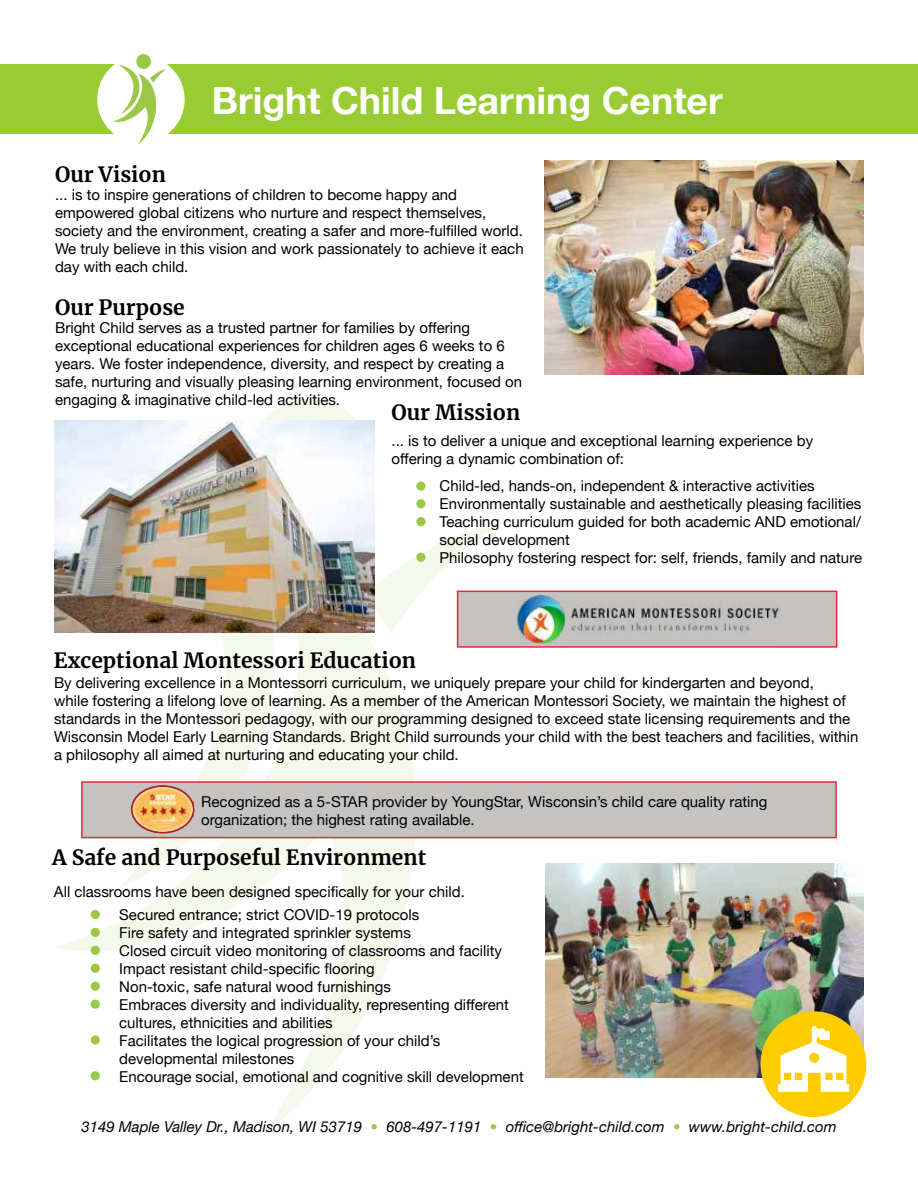
<style>
.page{position:relative;width:918px;height:1188px;background:#fff}
.page>*{position:absolute;margin:0;border:0;box-sizing:border-box;transform-origin:0 0}
.t1{font:700 37.5px "Helvetica Neue";color:#fff}
.t2{font:700 21px "Merriweather";color:#000}
.t3{font:15px/18px "Helvetica Neue";color:#000}
.t4{font:italic 15px "Helvetica Neue";color:#000}
.s1{color:#9bc845}
</style>
<div class="page">
<div style="left:249px;top:399px;width:122px;height:122px;background:#f5f9ec;border-radius:50%"></div>
<svg style="left:374px;top:525px;width:124px;height:108px"></svg>
<svg style="left:54px;top:558px;width:361px;height:576px"></svg>
<svg style="left:97px;top:632px;width:183px;height:261px"></svg>
<div style="left:81px;top:781px;width:756px;height:57px;background:#c4c3c2;border:2px solid #e32a36"></div>
<div style="left:0;top:65px;width:918px;height:69px;background:#9c3"></div>
<div style="left:97px;top:56px;width:88px;height:87px;background:#fff;border-radius:50%"></div>
<div style="left:136px;top:54px;width:15px;height:15px;background:#9bc846;border-radius:50%"></div>
<svg style="left:113px;top:65px;width:53px;height:80px"></svg>
<img style="left:54px;top:420px;width:320px;height:212px">
<img style="left:545px;top:161px;width:319px;height:214px">
<img style="left:546px;top:863px;width:318px;height:214px">
<div style="left:91px;top:928px;width:9px;height:9px;background:#9bc845;border-radius:50%"></div>
<div style="left:91px;top:946px;width:9px;height:9px;background:#9bc845;border-radius:50%"></div>
<div style="left:91px;top:964px;width:9px;height:9px;background:#9bc845;border-radius:50%"></div>
<div style="left:91px;top:1000px;width:9px;height:9px;background:#9bc845;border-radius:50%"></div>
<div style="left:91px;top:982px;width:9px;height:9px;background:#9bc845;border-radius:50%"></div>
<div style="left:91px;top:1035px;width:9px;height:10px;background:#9bc845;border-radius:50%"></div>
<div style="left:91px;top:1071px;width:9px;height:9px;background:#9bc845;border-radius:50%"></div>
<div style="left:91px;top:910px;width:9px;height:9px;background:#9bc845;border-radius:50%"></div>
<svg style="left:416px;top:481px;width:10px;height:10px"></svg>
<div style="left:416px;top:499px;width:10px;height:9px;background:#9bc845;border-radius:50%"></div>
<div style="left:416px;top:517px;width:10px;height:9px;background:#9bc845;border-radius:50%"></div>
<div style="left:416px;top:553px;width:10px;height:9px;background:#9bc845;border-radius:50%"></div>
<div style="left:761px;top:1011px;width:105px;height:106px;background:#fc0;border-radius:50%"></div>
<svg style="left:778px;top:1026px;width:71px;height:66px"></svg>
<img style="left:132px;top:786px;width:62px;height:47px">
<div style="left:131px;top:785px;width:63px;height:48px;border:1px solid #b31f17;border-radius:50%"></div>
<div style="left:457px;top:591px;width:380px;height:57px;background:#c4c3c2;border:2px solid #e32a36"></div>
<img style="left:517px;top:595px;width:262px;height:48px">
<h1 class="t1" style="left:212px;top:86px;width:513px">Bright Child Learning Center</h1>
<h2 class="t2" style="left:55px;top:164px;width:112px">Our Vision</h2>
<p class="t3" style="left:55px;top:187px;width:470px">... is to inspire generations of children to become happy and empowered global citizens who nurture and respect themselves, society and the environment, creating a safer and more-fulfilled world.<br>We truly believe in this vision and work passionately to achieve it each day with each child.</p>
<h2 class="t2" style="left:55px;top:297px;width:131px">Our Purpose</h2>
<p class="t3" style="left:55px;top:319px;width:469px">Bright Child serves as a trusted partner for families by offering exceptional educational experiences for children ages 6 weeks to 6 years. We foster independence, diversity, and respect by creating a safe, nurturing and visually pleasing learning environment, focused on engaging &amp; imaginative child-led activities.</p>
<h2 class="t2" style="left:392px;top:402px;width:130px">Our Mission</h2>
<p class="t3" style="left:392px;top:433px;width:423px">... is to deliver a unique and exceptional learning experience by offering a dynamic combination of:</p>
<p class="t3" style="left:440px;top:478px;width:424px">Child-led, hands-on, independent &amp; interactive activities Environmentally sustainable and aesthetically pleasing facilities Teaching curriculum guided for both academic AND emotional/ social development<br>Philosophy fostering respect for: self, friends, family and nature</p>
<h2 class="t2" style="left:54px;top:651px;width:364px">Exceptional Montessori Education</h2>
<p class="t3" style="left:54px;top:675px;width:806px">By delivering excellence in a Montessorri curriculum, we uniquely prepare your child for kindergarten and beyond,<br>while fostering a lifelong love of learning. As a member of the American Montessori Society, we maintain the highest of standards in the Montessori pedagogy, with our programming designed to exceed state licensing requirements and the Wisconsin Model Early Learning Standards. Bright Child surrounds your child with the best teachers and facilities, within a philosophy all aimed at nurturing and educating your child.</p>
<p class="t3" style="left:201px;top:795px;width:568px">Recognized as a 5-STAR provider by YoungStar, Wisconsin’s child care quality rating organization; the highest rating available.</p>
<h2 class="t2" style="left:52px;top:847px;width:376px">A Safe and Purposeful Environment</h2>
<p class="t3" style="left:54px;top:883px;width:412px">All classrooms have been designed specifically for your child.</p>
<p class="t3" style="left:92px;top:907px;width:329px">• Secured entrance; strict COVID-19 protocols</p>
<p class="t3" style="left:92px;top:925px;width:320px">• Fire safety and integrated sprinkler systems</p>
<p class="t3" style="left:92px;top:943px;width:411px">• Closed circuit video monitoring of classrooms and facility</p>
<p class="t3" style="left:92px;top:961px;width:284px">• Impact resistant child-specific flooring</p>
<p class="t3" style="left:92px;top:979px;width:300px">• Non-toxic, safe natural wood furnishings</p>
<p class="t3" style="left:119px;top:997px;width:391px;text-indent:-27px">• Embraces diversity and individuality, representing different cultures, ethnicities and abilities</p>
<p class="t3" style="left:119px;top:1033px;width:323px;text-indent:-27px">• Facilitates the logical progression of your child’s developmental milestones</p>
<p class="t3" style="left:92px;top:1069px;width:433px">• Encourage social, emotional and cognitive skill development</p>
<p class="t4" style="left:81px;top:1122px;width:757px">3149 Maple Valley Dr., Madison, WI 53719 <span class="s1">•</span> 608-497-1191 <span class="s1">•</span> office@bright-child.com <span class="s1">•</span> www.bright-child.com</p>
</div>
